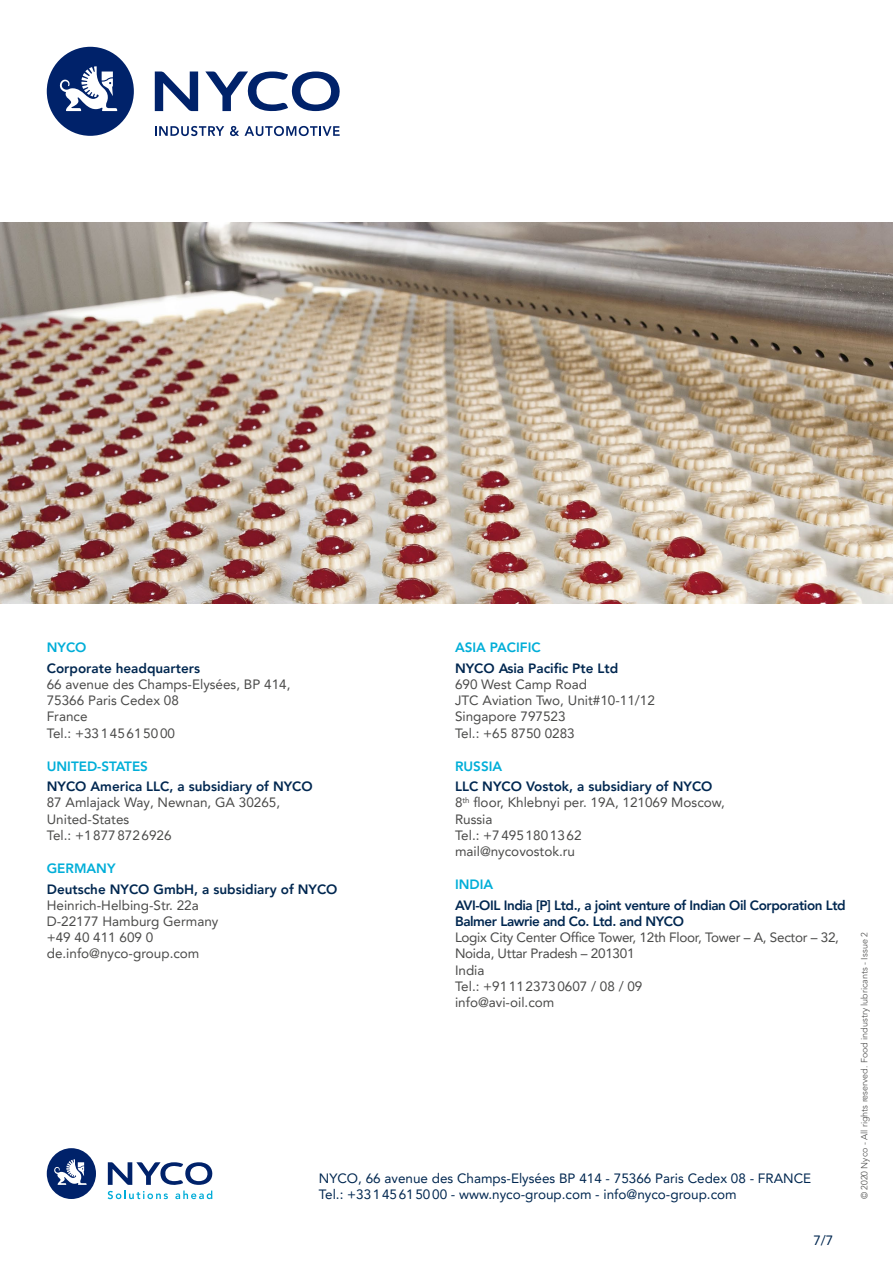
<style>
.page{position:relative;width:893px;height:1263px;background:#fff}
.page>*{position:absolute;margin:0;border:0;box-sizing:border-box;transform-origin:0 0}
.t1{font:13.5px/16.2px "Avenir LT Pro";color:#4a4a49}
.t2{font:13.5px/16.2px "Avenir LT Pro";letter-spacing:-.02em;color:#4a4a49}
.t3{font:13.5px/16.2px "Avenir LT Pro";color:#002750}
.t4{font:800 13.5px "Avenir LT Pro";color:#002750}
.t5{font:800 13.5px/16.2px "Avenir LT Pro";letter-spacing:-.03em;color:#002750}
.t6{font:800 13.5px "Avenir LT Pro";color:#00aed8}
.t7{font:300 9px "Avenir LT Pro";color:#4a4a49}
.s1{font-weight:800;color:#002750}
</style>
<div class="page">
<svg style="left:155px;top:72px;width:43px;height:39px"></svg>
<svg style="left:155px;top:126px;width:69px;height:10px"></svg>
<svg style="left:230px;top:126px;width:110px;height:10px"></svg>
<svg style="left:205px;top:71px;width:135px;height:41px"></svg>
<svg style="left:47px;top:47px;width:87px;height:89px"></svg>
<img style="left:0;top:223px;width:893px;height:381px">
<svg style="left:47px;top:1148px;width:49px;height:51px"></svg>
<svg style="left:108px;top:1162px;width:105px;height:37px"></svg>
<p class="t6" style="left:47px;top:640px;width:41px">NYCO</p>
<p class="t4" style="left:47px;top:660px;width:155px">Corporate headquarters</p>
<p class="t1" style="left:47px;top:676px;width:245px">66 avenue des Champs-Elysées, BP 414,<br>75366 Paris Cedex 08<br>France<br>Tel.: +33145615000</p>
<p class="t6" style="left:47px;top:758px;width:103px">UNITED-STATES</p>
<p class="t4" style="left:47px;top:778px;width:268px">NYCO America LLC, a subsidiary of NYCO</p>
<p class="t1" style="left:47px;top:794px;width:235px">87 Amlajack Way, Newnan, GA 30265,<br>United-States<br>Tel.: +18778726926</p>
<p class="t6" style="left:47px;top:860px;width:70px">GERMANY</p>
<p class="t4" style="left:47px;top:881px;width:292px">Deutsche NYCO GmbH, a subsidiary of NYCO</p>
<p class="t1" style="left:47px;top:897px;width:173px">Heinrich-Helbing-Str. 22a<br>D-22177 Hamburg Germany +49 40 411 609 0 de.info@nyco-group.com</p>
<p class="t6" style="left:455px;top:640px;width:87px">ASIA PACIFIC</p>
<p class="t4" style="left:455px;top:660px;width:165px">NYCO Asia Pacific Pte Ltd</p>
<p class="t1" style="left:455px;top:676px;width:201px">690 West Camp Road<br>JTC Aviation Two, Unit#10-11/12<br>Singapore 797523<br>Tel.: +65 8750 0283</p>
<p class="t6" style="left:455px;top:758px;width:49px">RUSSIA</p>
<p class="t1" style="left:455px;top:778px;width:271px"><span class="s1">LLC NYCO Vostok, a subsidiary of NYCO<br></span>8<sup>th</sup> floor, Khlebnyi per. 19A, 121069 Moscow,<br>Russia<br>Tel.: +74951801362<br>mail@nycovostok.ru</p>
<p class="t6" style="left:455px;top:876px;width:40px">INDIA</p>
<p class="t5" style="left:455px;top:897px;width:392px">AVI-OIL India [P] Ltd., a joint venture of Indian Oil Corporation Ltd<br>Balmer Lawrie and Co. Ltd. and NYCO</p>
<p class="t2" style="left:455px;top:929px;width:386px">Logix City Center Office Tower, 12th Floor, Tower – A, Sector – 32,<br>Noida, Uttar Pradesh – 201301<br>India<br>Tel.: +911123730607 / 08 / 09<br>info@avi-oil.com</p>
<p class="t3" style="left:319px;top:1170px;width:494px">NYCO, 66 avenue des Champs-Elysées BP 414 - 75366 Paris Cedex 08 - FRANCE<br>Tel.: +33145615000 - www.nyco-group.com - info@nyco-group.com</p>
<p class="t3" style="left:813px;top:1232px;width:22px">7/7</p>
<p class="t7" style="left:859px;top:1199px;width:268px;rotate:-90deg">© 2020 Nyco - All rights reserved. Food industry lubricants - Issue 2</p>
</div>
